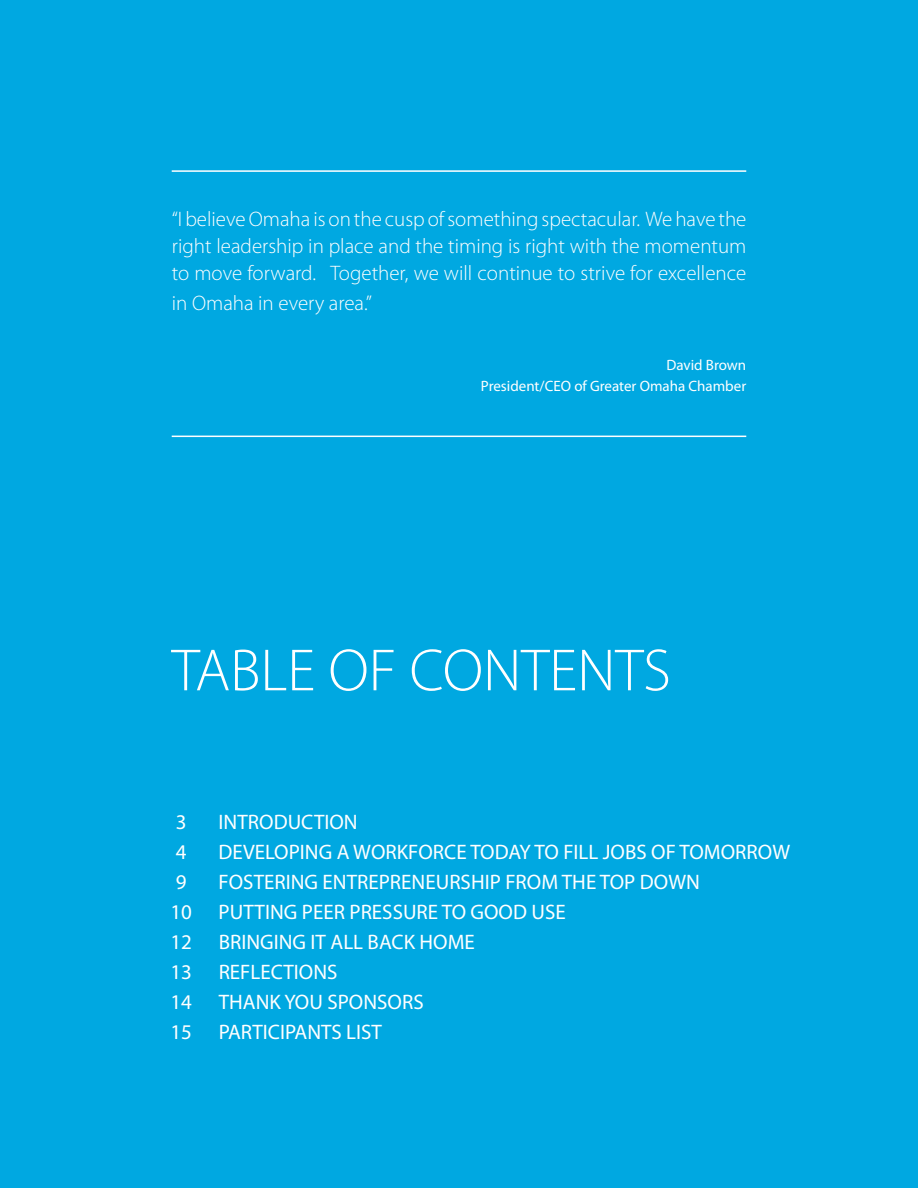
<style>
.page{position:relative;width:918px;height:1188px;background:#00a8e1}
.page>*{position:absolute;margin:0;border:0;box-sizing:border-box;transform-origin:0 0}
.t1{font:300 60px "Myriad Pro";color:#fff}
.t2{font:21px "Myriad Pro";color:#fff}
.t3{font:300 21px/27px "Myriad Pro";color:#fff;text-align:justify}
.t4{font:15px/21.6px "Myriad Pro";color:#fff;text-align:right}
</style>
<div class="page">
<hr style="left:172px;top:436px;width:574px;height:1px;background:#fff">
<hr style="left:172px;top:170px;width:574px;height:2px;background:#fff">
<p class="t3" style="left:172px;top:206px;width:576px">“I believe Omaha is on the cusp of something spectacular. We have the right leadership in place and the timing is right with the momentum to move forward. Together, we will continue to strive for excellence</p>
<p class="t3" style="left:172px;top:290px;width:202px">in Omaha in every area.”</p>
<p class="t4" style="left:481px;top:354px;width:267px">David Brown<br>President/CEO of Greater Omaha Chamber</p>
<h1 class="t1" style="left:172px;top:637px;width:501px">TABLE OF CONTENTS</h1>
<p class="t2" style="left:176px;top:809px;width:12px">3</p>
<p class="t2" style="left:219px;top:809px;width:141px">INTRODUCTION</p>
<p class="t2" style="left:176px;top:839px;width:12px">4</p>
<p class="t2" style="left:219px;top:839px;width:573px">DEVELOPING A WORKFORCE TODAY TO FILL JOBS OF TOMORROW</p>
<p class="t2" style="left:176px;top:869px;width:12px">9</p>
<p class="t2" style="left:219px;top:869px;width:483px">FOSTERING ENTREPRENEURSHIP FROM THE TOP DOWN</p>
<p class="t2" style="left:170px;top:899px;width:23px">10</p>
<p class="t2" style="left:219px;top:899px;width:349px">PUTTING PEER PRESSURE TO GOOD USE</p>
<p class="t2" style="left:170px;top:929px;width:23px">12</p>
<p class="t2" style="left:219px;top:929px;width:258px">BRINGING IT ALL BACK HOME</p>
<p class="t2" style="left:170px;top:959px;width:23px">13</p>
<p class="t2" style="left:219px;top:959px;width:120px">REFLECTIONS</p>
<p class="t2" style="left:170px;top:989px;width:23px">14</p>
<p class="t2" style="left:219px;top:989px;width:207px">THANK YOU SPONSORS</p>
<p class="t2" style="left:170px;top:1019px;width:23px">15</p>
<p class="t2" style="left:219px;top:1019px;width:165px">PARTICIPANTS LIST</p>
</div>
